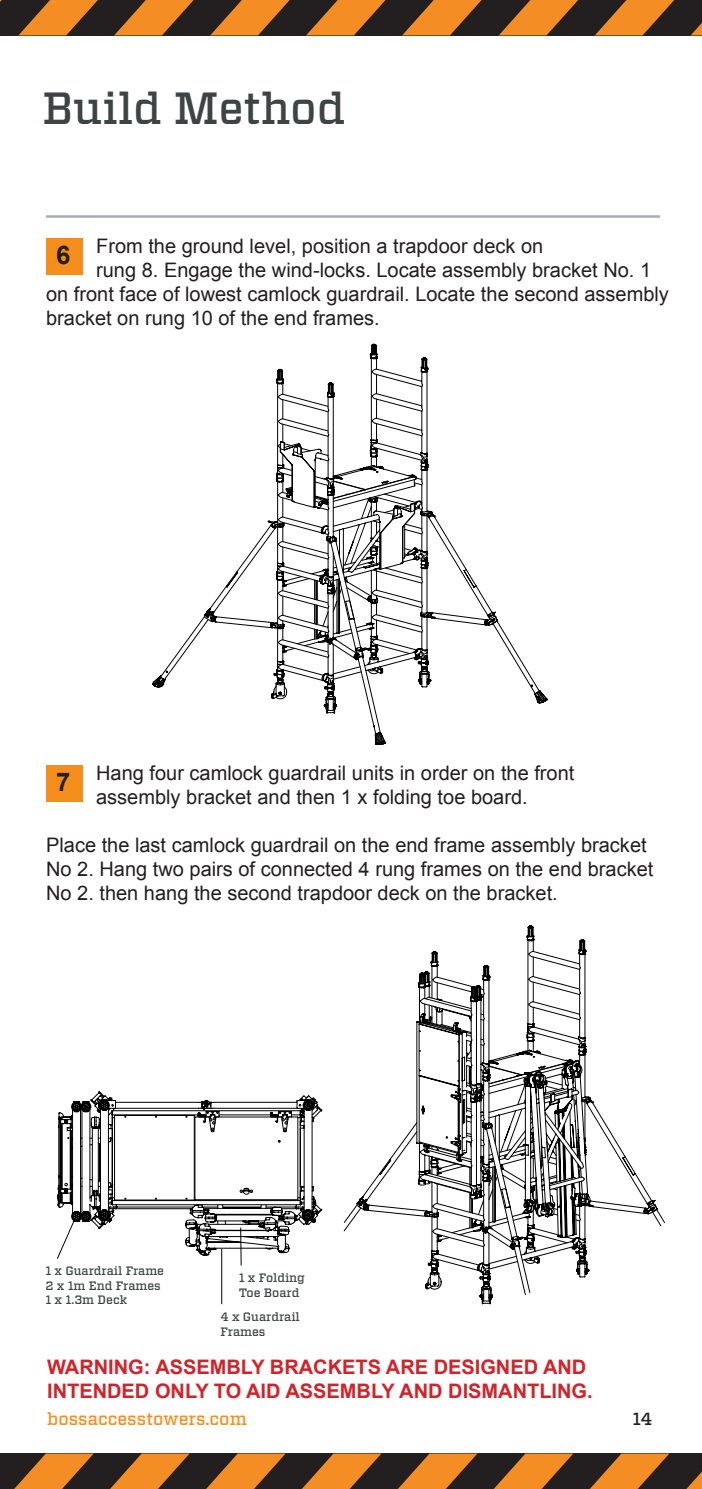
<style>
.page{position:relative;width:702px;height:1489px;background:#fff}
.page>*{position:absolute;margin:0;border:0;box-sizing:border-box;transform-origin:0 0}
.t1{font:500 45px "Vitesse";color:#3d4443}
.t2{font:700 25.75px "Arial";color:#231f20}
.t3{font:20px/24px "Arial";color:#231f20}
.t4{font:700 20px/24px "Arial";color:#d1232a}
.t5{font:500 17.5px "Vitesse";color:#f68e1e}
.t6{font:500 17.5px "Vitesse";color:#231f20}
.t7{font:500 12.25px/14.5px "Vitesse";color:#3d4443}
</style>
<div class="page">
<svg style="left:0;top:0;width:702px;height:35px;background:#875321"></svg>
<svg style="left:0;top:1453px;width:702px;height:35px;background:#855321"></svg>
<div style="left:46px;top:238px;width:36px;height:36px;background:#f68e1e"></div>
<svg style="left:152px;top:358px;width:396px;height:387px"></svg>
<svg style="left:277px;top:345px;width:150px;height:337px"></svg>
<div style="left:46px;top:765px;width:36px;height:37px;background:#f68e1e"></div>
<svg style="left:425px;top:925px;width:229px;height:378px"></svg>
<svg style="left:425px;top:1249px;width:160px;height:22px"></svg>
<svg style="left:322px;top:938px;width:263px;height:311px"></svg>
<hr style="left:240px;top:1227px;width:2px;height:38px;background:#000">
<hr style="left:221px;top:1248px;width:1px;height:55px;background:#000">
<svg style="left:57px;top:1091px;width:265px;height:168px"></svg>
<hr style="left:46px;top:215px;width:614px;height:3px;background:#a7adb5">
<h1 class="t1" style="left:43px;top:79px;width:304px">Build Method</h1>
<p class="t3" style="left:96px;top:234px;width:448px">From the ground level, position a trapdoor deck on</p>
<p class="t3" style="left:96px;top:258px;width:556px">rung 8. Engage the wind-locks. Locate assembly bracket No. 1</p>
<p class="t3" style="left:46px;top:282px;width:624px">on front face of lowest camlock guardrail. Locate the second assembly</p>
<p class="t3" style="left:46px;top:306px;width:335px">bracket on rung 10 of the end frames.</p>
<p class="t2" style="left:56px;top:238px;width:16px">6</p>
<p class="t3" style="left:96px;top:761px;width:479px">Hang four camlock guardrail units in order on the front assembly bracket and then 1 x folding toe board.</p>
<p class="t3" style="left:46px;top:833px;width:608px">Place the last camlock guardrail on the end frame assembly bracket<br>No 2. Hang two pairs of connected 4 rung frames on the end bracket<br>No 2. then hang the second trapdoor deck on the bracket.</p>
<p class="t2" style="left:56px;top:765px;width:16px">7</p>
<p class="t7" style="left:45px;top:1263px;width:120px">1 x Guardrail Frame<br>2 x 1m End Frames<br>1 x 1.3m Deck</p>
<p class="t7" style="left:239px;top:1270px;width:68px">1 x Folding<br>Toe Board</p>
<p class="t7" style="left:220px;top:1309px;width:81px">4 x Guardrail<br>Frames</p>
<p class="t4" style="left:47px;top:1355px;width:547px">WARNING: ASSEMBLY BRACKETS ARE DESIGNED AND<br>INTENDED ONLY TO AID ASSEMBLY AND DISMANTLING.</p>
<p class="t5" style="left:47px;top:1407px;width:201px">bossaccesstowers.com</p>
<p class="t6" style="left:632px;top:1407px;width:21px">14</p>
</div>
